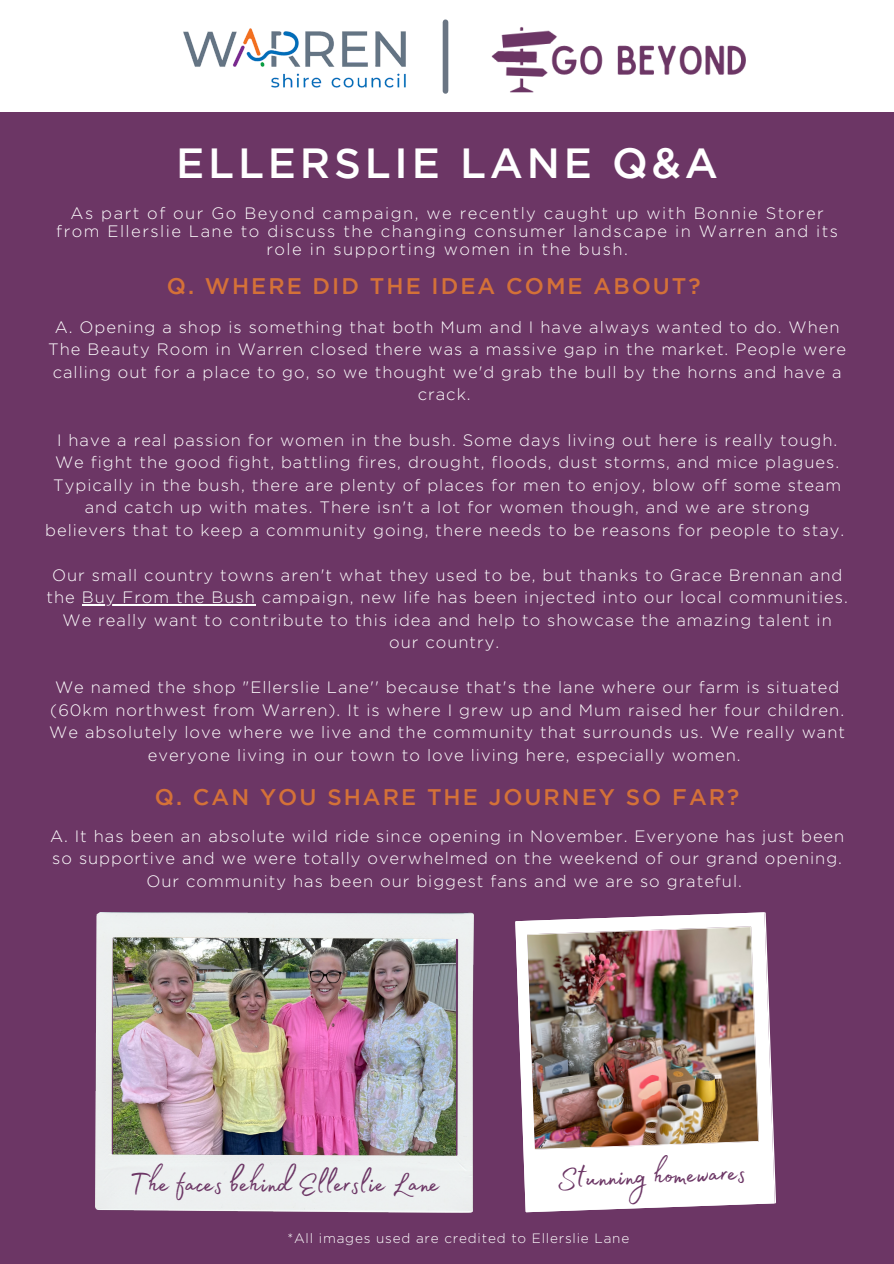
<style>
.page{position:relative;width:894px;height:1264px;background:#fff}
.page>*{position:absolute;margin:0;border:0;box-sizing:border-box;transform-origin:0 0}
.t1{font:500 42px "Gotham";letter-spacing:.09em;color:#fff}
.t2{font:36.75px "Madelyn Fill";color:#6c3665}
.t3{font:500 22.5px "Gotham";letter-spacing:.09em;color:#d47138}
.t4{font:300 16.5px/22.5px "Gotham";letter-spacing:.06em;color:#fff;text-align:center}
.t5{font:300 16.5px/18px "Gotham";letter-spacing:.09em;color:#fff;text-align:center}
.t6{font:300 13.5px "Gotham";letter-spacing:.06em;color:#fff}
</style>
<div class="page">
<div style="left:0;top:0;width:893px;height:1263px;background:#6c3665"></div>
<div style="left:0;top:0;width:893px;height:112px;background:#fff"></div>
<img style="left:183px;top:28px;width:223px;height:60px">
<img style="left:491px;top:27px;width:255px;height:66px">
<div style="left:442px;top:22px;width:6px;height:69px;background:#6a7583"></div>
<hr style="left:82px;top:604px;width:174px;height:1px;background:#fff">
<img style="left:515px;top:912px;width:260px;height:299px">
<img style="left:96px;top:912px;width:377px;height:300px">
<p class="t1" style="left:176px;top:147px;width:543px">ELLERSLIE LANE Q&amp;A</p>
<p class="t5" style="left:56px;top:204px;width:783px">As part of our Go Beyond campaign, we recently caught up with Bonnie Storer from Ellerslie Lane to discuss the changing consumer landscape in Warren and its role in supporting women in the bush.</p>
<p class="t3" style="left:167px;top:278px;width:535px">Q. WHERE DID THE IDEA COME ABOUT?</p>
<p class="t4" style="left:48px;top:315px;width:799px">A. Opening a shop is something that both Mum and I have always wanted to do. When The Beauty Room in Warren closed there was a massive gap in the market. People were calling out for a place to go, so we thought we'd grab the bull by the horns and have a crack.</p>
<p class="t4" style="left:45px;top:428px;width:800px">I have a real passion for women in the bush. Some days living out here is really tough.<br>We fight the good fight, battling fires, drought, floods, dust storms, and mice plagues.<br>Typically in the bush, there are plenty of places for men to enjoy, blow off some steam and catch up with mates. There isn't a lot for women though, and we are strong believers that to keep a community going, there needs to be reasons for people to stay.</p>
<p class="t4" style="left:47px;top:563px;width:802px">Our small country towns aren't what they used to be, but thanks to Grace Brennan and the Buy From the Bush campaign, new life has been injected into our local communities.<br>We really want to contribute to this idea and help to showcase the amazing talent in our country.</p>
<p class="t4" style="left:49px;top:676px;width:797px">We named the shop "Ellerslie Lane'' because that's the lane where our farm is situated (60km northwest from Warren). It is where I grew up and Mum raised her four children.<br>We absolutely love where we live and the community that surrounds us. We really want everyone living in our town to love living here, especially women.</p>
<p class="t3" style="left:155px;top:788px;width:586px">Q. CAN YOU SHARE THE JOURNEY SO FAR?</p>
<p class="t4" style="left:50px;top:824px;width:795px">A. It has been an absolute wild ride since opening in November. Everyone has just been so supportive and we were totally overwhelmed on the weekend of our grand opening.<br>Our community has been our biggest fans and we are so grateful.</p>
<p class="t2" style="left:129px;top:1156px;width:311px">The faces behind Ellerslie Lane</p>
<p class="t2" style="left:555px;top:1150px;width:191px;rotate:-2deg">Stunning homewares</p>
<p class="t6" style="left:287px;top:1230px;width:343px">*All images used are credited to Ellerslie Lane</p>
</div>
